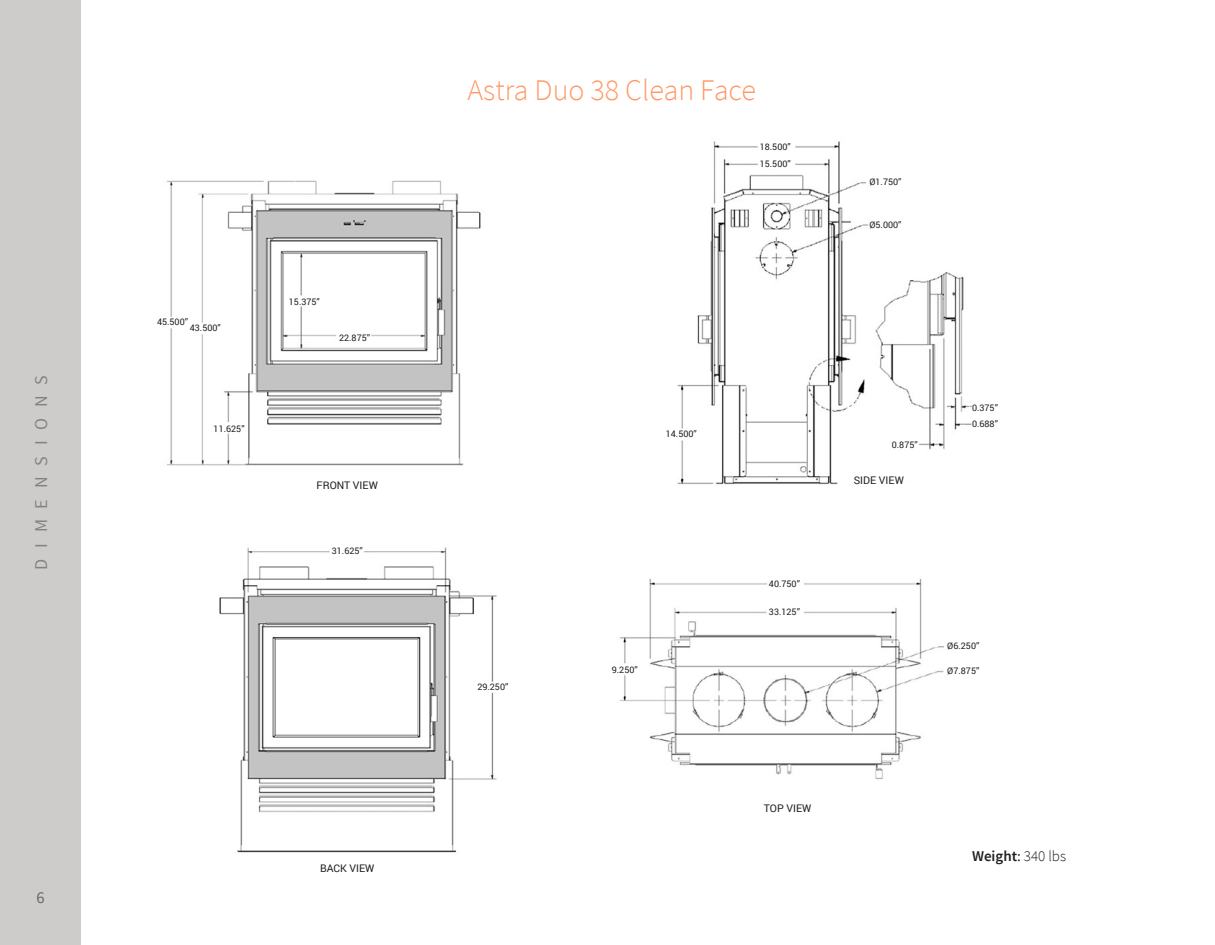
<style>
.page{position:relative;width:1215px;height:945px;background:#fff}
.page>*{position:absolute;margin:0;border:0;box-sizing:border-box;transform-origin:0 0}
.t1{font:300 30px "Source Sans Pro";color:#f96}
.t2{font:18px "Source Sans Pro";letter-spacing:.6em;color:#808285}
.t3{font:16.5px "Source Sans Pro";color:#656666}
.t4{font:600 15px "Source Sans Pro";color:#231f20}
.t5{font:10.5px "Roboto";color:#231f20}
.t6{font:9px "Roboto";color:#231f20}
.s1{font-weight:400}
.s2{font-weight:300}
</style>
<div class="page">
<img style="left:166px;top:141px;width:806px;height:712px">
<div style="left:0;top:0;width:81px;height:945px;background:#ceccca"></div>
<p class="t2" style="left:30px;top:570px;width:196px;rotate:-90deg">DIMENSIONS</p>
<p class="t3" style="left:36px;top:888px;width:10px">6</p>
<p class="t6" style="left:157px;top:316px;width:33px">45.500”</p>
<p class="t6" style="left:190px;top:321px;width:33px">43.500”</p>
<p class="t6" style="left:214px;top:422px;width:33px">11.625”</p>
<p class="t6" style="left:289px;top:296px;width:33px">15.375”</p>
<p class="t6" style="left:339px;top:331px;width:33px">22.875”</p>
<p class="t5" style="left:317px;top:478px;width:63px">FRONT VIEW</p>
<p class="t6" style="left:332px;top:545px;width:33px">31.625”</p>
<p class="t5" style="left:320px;top:861px;width:56px">BACK VIEW</p>
<p class="t1" style="left:468px;top:72px;width:290px">Astra Duo 38 Clean Face</p>
<p class="t6" style="left:760px;top:141px;width:33px">18.500”</p>
<p class="t6" style="left:760px;top:158px;width:33px">15.500”</p>
<p class="t6" style="left:869px;top:176px;width:34px">Ø1.750”</p>
<p class="t6" style="left:869px;top:218px;width:34px">Ø5.000”</p>
<p class="t6" style="left:477px;top:680px;width:33px">29.250”</p>
<p class="t6" style="left:666px;top:428px;width:33px">14.500”</p>
<p class="t6" style="left:612px;top:664px;width:27px">9.250”</p>
<p class="t6" style="left:769px;top:577px;width:33px">40.750”</p>
<p class="t6" style="left:769px;top:606px;width:33px">33.125”</p>
<p class="t6" style="left:892px;top:439px;width:27px">0.875”</p>
<p class="t5" style="left:854px;top:472px;width:52px">SIDE VIEW</p>
<p class="t6" style="left:972px;top:401px;width:27px">0.375”</p>
<p class="t6" style="left:972px;top:418px;width:27px">0.688”</p>
<p class="t6" style="left:947px;top:640px;width:34px">Ø6.250”</p>
<p class="t6" style="left:947px;top:664px;width:34px">Ø7.875”</p>
<p class="t5" style="left:764px;top:801px;width:49px">TOP VIEW</p>
<p class="t4" style="left:972px;top:846px;width:96px">Weight<span class="s1">:</span> <span class="s2">340 lbs</span></p>
</div>
